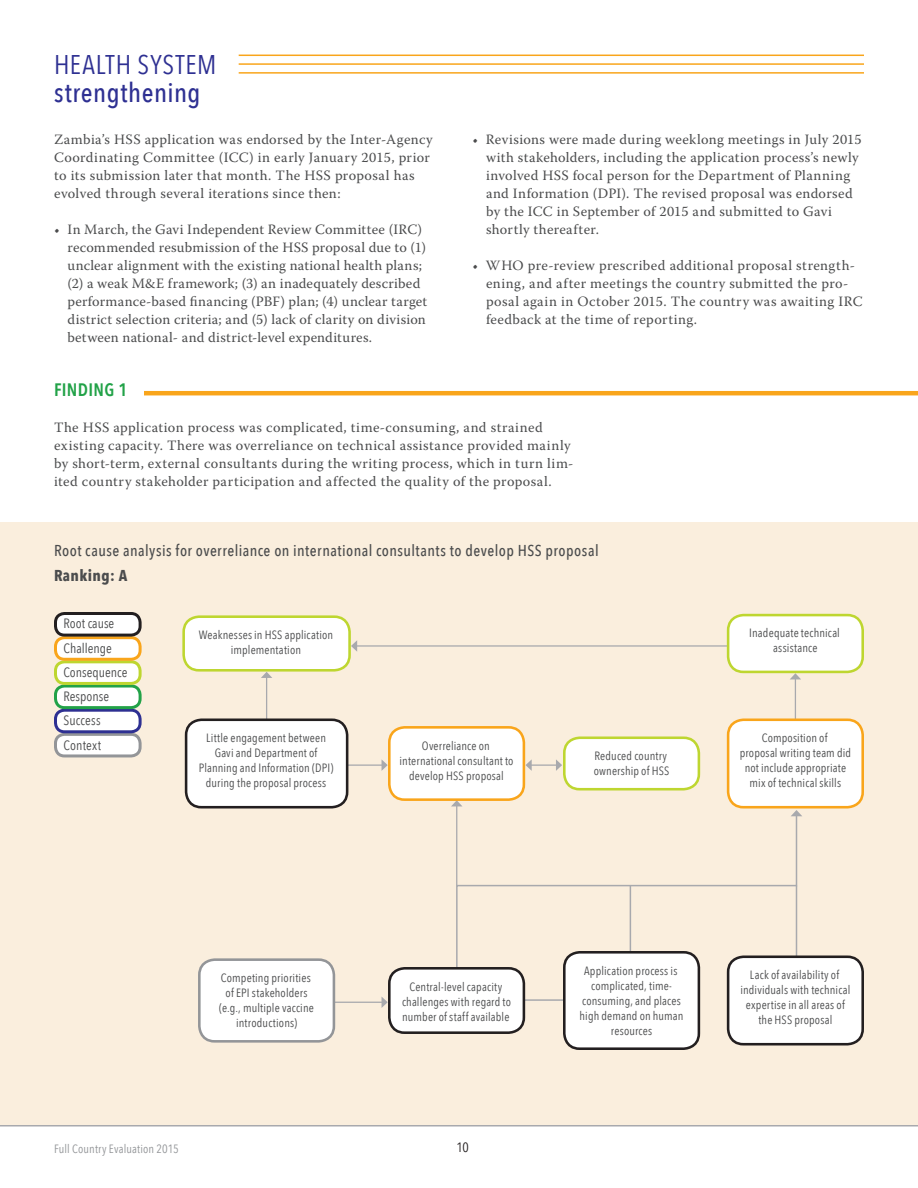
<style>
.page{position:relative;width:918px;height:1188px;background:#fff}
.page>*{position:absolute;margin:0;border:0;box-sizing:border-box;transform-origin:0 0}
.Subhead{font:500 27px "Avenir Next Condensed";letter-spacing:.02em;color:#2e3092}
.Subhead-2{font:27px "Avenir Next Condensed";letter-spacing:.03em;color:#2e3092}
.Findings_Recomendati{font:600 18px "Avenir Next Condensed";letter-spacing:.02em;color:#22a248}
.Ranking_Letter{font:500 15.75px "Avenir Next Condensed";letter-spacing:.025em;color:#4b4c4d}
.Ranking_Letter-2{font:700 15.75px "Avenir Next Condensed";letter-spacing:.025em;color:#4b4c4d}
.body_bullets{font:14.25px/18px "Warnock Pro";letter-spacing:.02em;color:#4b4c4d}
.Body_first_line_unde{font:14.25px/18px "Warnock Pro";letter-spacing:.035em;color:#4b4c4d}
.Body_flush{font:14.25px/18px "Warnock Pro";letter-spacing:.03em;color:#4b4c4d}
.t1{font:13.5px "Avenir Next Condensed";color:#4b4c4d}
.timeline_body_text{font:13.5px "Avenir Next Condensed";color:#231f20}
.flowchart_text{font:12px/15px "Avenir Next Condensed";letter-spacing:.015em;color:#4b4c4d;text-align:center}
.t2{font:12px "Avenir Next Condensed";letter-spacing:.01em;color:#939598}
</style>
<div class="page">
<hr style="left:144px;top:391px;width:774px;height:4px;background:#f9a51b">
<hr style="left:239px;top:55px;width:625px;height:1px;background:#f9a51b">
<hr style="left:239px;top:63px;width:625px;height:2px;background:#f9a51b">
<hr style="left:239px;top:72px;width:625px;height:2px;background:#f9a51b">
<div style="left:0;top:522px;width:918px;height:603px;background:#faeedd"></div>
<div style="left:56px;top:734px;width:84px;height:22px;background:#fff;border-radius:9px"></div>
<div style="left:54px;top:733px;width:88px;height:24px;border:3px solid #939598;border-radius:9px"></div>
<div style="left:56px;top:710px;width:84px;height:22px;background:#fff;border-radius:9px"></div>
<div style="left:54px;top:709px;width:88px;height:24px;border:3px solid #2e3092;border-radius:9px"></div>
<div style="left:56px;top:686px;width:84px;height:22px;background:#fff;border-radius:9px"></div>
<div style="left:54px;top:685px;width:88px;height:24px;border:3px solid #22a248;border-radius:9px"></div>
<div style="left:56px;top:662px;width:84px;height:21px;background:#fff;border-radius:9px"></div>
<div style="left:54px;top:660px;width:88px;height:25px;border:3px solid #bed630;border-radius:9px"></div>
<div style="left:56px;top:638px;width:84px;height:21px;background:#fff;border-radius:9px"></div>
<div style="left:54px;top:636px;width:88px;height:25px;border:3px solid #f9a51b;border-radius:9px"></div>
<div style="left:56px;top:614px;width:84px;height:21px;background:#fff;border-radius:9px"></div>
<div style="left:54px;top:612px;width:88px;height:25px;border:3px solid #231f20;border-radius:9px"></div>
<div style="left:184px;top:617px;width:166px;height:53px;background:#fff;border-radius:15px"></div>
<div style="left:182px;top:615px;width:169px;height:57px;border:3px solid #bed630;border-radius:15px"></div>
<hr style="left:266px;top:677px;width:1px;height:43px;background:#a8a9ad">
<svg style="left:261px;top:672px;width:11px;height:6px"></svg>
<hr style="left:456px;top:806px;width:1px;height:79px;background:#a8a9ad">
<svg style="left:451px;top:801px;width:11px;height:5px"></svg>
<hr style="left:338px;top:764px;width:44px;height:2px;background:#a8a9ad">
<svg style="left:382px;top:760px;width:6px;height:10px"></svg>
<hr style="left:328px;top:1002px;width:54px;height:1px;background:#a8a9ad">
<svg style="left:382px;top:997px;width:6px;height:11px"></svg>
<hr style="left:356px;top:645px;width:376px;height:2px;background:#a8a9ad">
<svg style="left:351px;top:640px;width:6px;height:12px"></svg>
<hr style="left:531px;top:764px;width:26px;height:2px;background:#a8a9ad">
<svg style="left:526px;top:759px;width:6px;height:12px"></svg>
<svg style="left:556px;top:759px;width:6px;height:12px"></svg>
<hr style="left:795px;top:679px;width:1px;height:41px;background:#a8a9ad">
<svg style="left:790px;top:673px;width:11px;height:6px"></svg>
<div style="left:186px;top:720px;width:161px;height:87px;background:#fff;border-radius:15px"></div>
<div style="left:185px;top:718px;width:163px;height:90px;border:3px solid #231f20;border-radius:15px"></div>
<div style="left:389px;top:727px;width:135px;height:73px;background:#fff;border-radius:15px"></div>
<div style="left:388px;top:726px;width:137px;height:75px;border:3px solid #f9a51b;border-radius:15px"></div>
<div style="left:564px;top:738px;width:135px;height:51px;background:#fff;border-radius:15px"></div>
<div style="left:563px;top:736px;width:137px;height:54px;border:3px solid #bed630;border-radius:15px"></div>
<div style="left:199px;top:960px;width:135px;height:81px;background:#fff;border-radius:15px"></div>
<div style="left:198px;top:958px;width:137px;height:85px;border:3px solid #939598;border-radius:15px"></div>
<hr style="left:0;top:1125px;width:918px;height:1px;background:#a8a9ad">
<svg style="left:456px;top:814px;width:342px;height:155px"></svg>
<svg style="left:791px;top:810px;width:11px;height:6px"></svg>
<hr style="left:524px;top:999px;width:41px;height:2px;background:#a8a9ad">
<hr style="left:630px;top:886px;width:1px;height:68px;background:#a8a9ad">
<hr style="left:796px;top:886px;width:1px;height:76px;background:#a8a9ad">
<div style="left:728px;top:957px;width:135px;height:87px;background:#fff;border-radius:15px"></div>
<div style="left:727px;top:956px;width:137px;height:90px;border:3px solid #231f20;border-radius:15px"></div>
<div style="left:564px;top:952px;width:135px;height:97px;background:#fff;border-radius:15px"></div>
<div style="left:563px;top:951px;width:137px;height:99px;border:3px solid #231f20;border-radius:15px"></div>
<div style="left:389px;top:968px;width:135px;height:65px;background:#fff;border-radius:15px"></div>
<div style="left:388px;top:967px;width:137px;height:67px;border:3px solid #231f20;border-radius:15px"></div>
<div style="left:728px;top:720px;width:135px;height:87px;background:#fff;border-radius:15px"></div>
<div style="left:727px;top:718px;width:137px;height:90px;border:3px solid #f9a51b;border-radius:15px"></div>
<div style="left:728px;top:615px;width:135px;height:57px;background:#fff;border-radius:15px"></div>
<div style="left:727px;top:614px;width:137px;height:59px;border:3px solid #bed630;border-radius:15px"></div>
<p class="Subhead-2" style="left:54px;top:41px;width:164px">HEALTH SYSTEM</p>
<p class="Subhead" style="left:54px;top:76px;width:148px">strengthening</p>
<p class="Body_flush" style="left:54px;top:130px;width:380px">Zambia’s HSS application was endorsed by the Inter-Agency Coordinating Committee (ICC) in early January 2015, prior to its submission later that month. The HSS proposal has evolved through several iterations since then:</p>
<p class="body_bullets" style="left:68px;top:220px;width:361px;text-indent:-14px">• In March, the Gavi Independent Review Committee (IRC) recommended resubmission of the HSS proposal due to (1) unclear alignment with the existing national health plans; (2) a weak M&amp;E framework; (3) an inadequately described performance-based financing (PBF) plan; (4) unclear target district selection criteria; and (5) lack of clarity on division between national- and district-level expenditures.</p>
<p class="Findings_Recomendati" style="left:54px;top:374px;width:75px">FINDING 1</p>
<p class="Body_first_line_unde" style="left:54px;top:418px;width:521px">The HSS application process was complicated, time-consuming, and strained existing capacity. There was overreliance on technical assistance provided mainly by short-term, external consultants during the writing process, which in turn lim&shy;ited country stakeholder participation and affected the quality of the proposal.</p>
<p class="body_bullets" style="left:486px;top:130px;width:377px;text-indent:-14px">• Revisions were made during weeklong meetings in July 2015 with stakeholders, including the application process’s newly involved HSS focal person for the Department of Planning and Information (DPI). The revised proposal was endorsed by the ICC in September of 2015 and submitted to Gavi shortly thereafter.</p>
<p class="body_bullets" style="left:486px;top:256px;width:378px;text-indent:-14px">• WHO pre-review prescribed additional proposal strength&shy;ening, and after meetings the country submitted the pro&shy;posal again in October 2015. The country was awaiting IRC feedback at the time of reporting.</p>
<p class="Ranking_Letter" style="left:54px;top:541px;width:546px">Root cause analysis for overreliance on international consultants to develop HSS proposal</p>
<p class="Ranking_Letter-2" style="left:54px;top:565px;width:75px">Ranking: A</p>
<p class="t1" style="left:64px;top:612px;width:52px">Root cause</p>
<p class="t1" style="left:64px;top:636px;width:50px">Challenge</p>
<p class="t1" style="left:64px;top:661px;width:65px">Consequence</p>
<p class="t1" style="left:64px;top:685px;width:47px">Response</p>
<p class="t1" style="left:64px;top:709px;width:39px">Success</p>
<p class="t1" style="left:64px;top:733px;width:39px">Context</p>
<p class="flowchart_text" style="left:199px;top:627px;width:136px">Weaknesses in HSS application</p>
<p class="flowchart_text" style="left:231px;top:642px;width:72px">implementation</p>
<p class="flowchart_text" style="left:199px;top:730px;width:136px">Little engagement between<br>Gavi and Department of<br>Planning and Information (DPI) during the proposal process</p>
<p class="flowchart_text" style="left:400px;top:737px;width:116px">Overreliance on international consultant to develop HSS proposal</p>
<p class="flowchart_text" style="left:594px;top:748px;width:77px;text-align:left">Reduced country ownership of HSS</p>
<p class="flowchart_text" style="left:749px;top:625px;width:92px">Inadequate technical assistance</p>
<p class="flowchart_text" style="left:740px;top:730px;width:113px">Composition of<br>proposal writing team did not include appropriate mix of technical skills</p>
<p class="flowchart_text" style="left:219px;top:970px;width:96px">Competing priorities of EPI stakeholders (e.g., multiple vaccine introductions)</p>
<p class="flowchart_text" style="left:402px;top:978px;width:111px">Central-level capacity challenges with regard to number of staff available</p>
<p class="t2" style="left:54px;top:1138px;width:126px">Full Country Evaluation 2015</p>
<p class="timeline_body_text" style="left:456px;top:1136px;width:14px">10</p>
<p class="flowchart_text" style="left:580px;top:962px;width:105px">Application process is complicated, time&shy;consuming, and places high demand on human resources</p>
<p class="flowchart_text" style="left:740px;top:967px;width:111px">Lack of availability of individuals with technical expertise in all areas of the HSS proposal</p>
</div>
